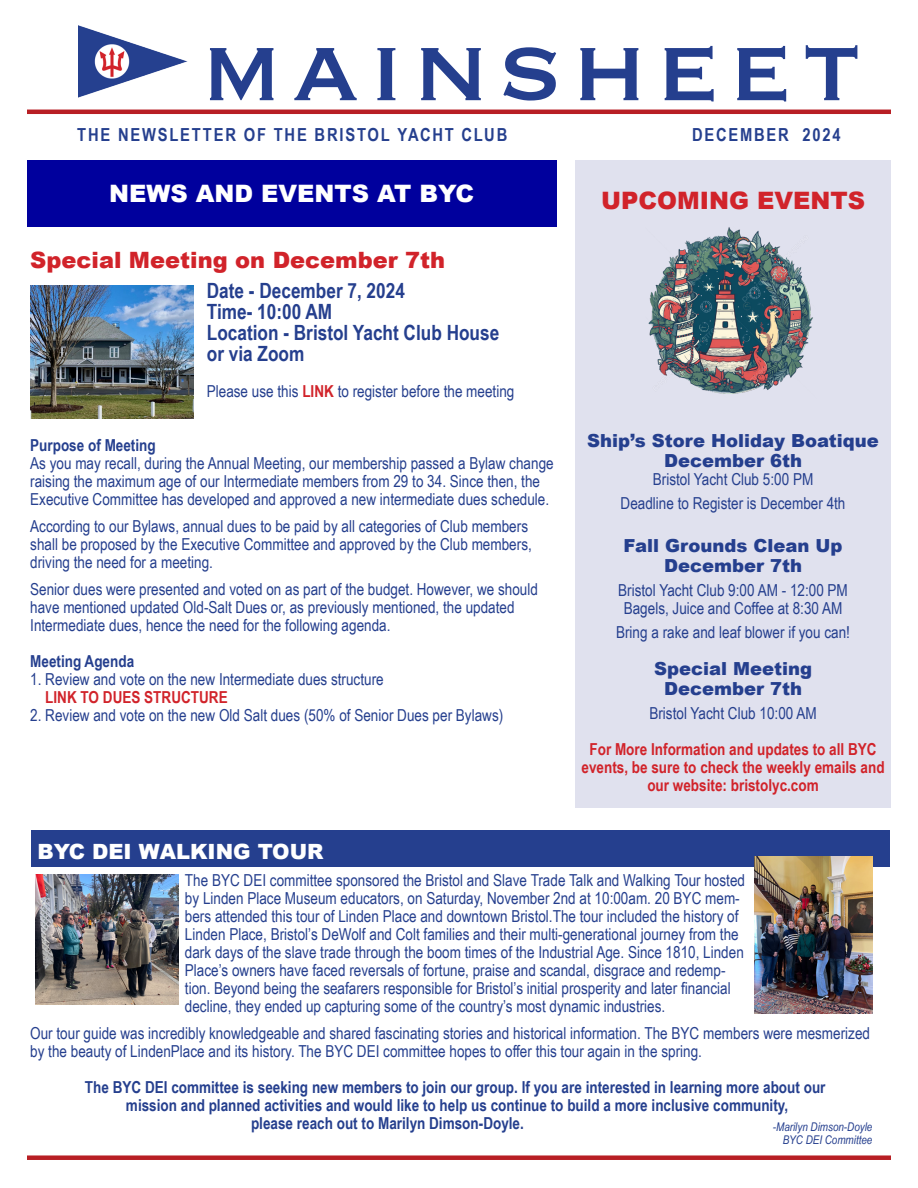
<style>
.page{position:relative;width:918px;height:1188px;background:#fff}
.page>*{position:absolute;margin:0;border:0;box-sizing:border-box;transform-origin:0 0}
.t1{font:118.5px "Copperplate";letter-spacing:.06em;color:#253f8e}
.t2{font:900 24px "Arial";color:#fff}
.t3{font:900 24px "Arial";color:#d1232a}
.t4{font:900 22.5px "Arial";color:#d1232a}
.t5{font:700 21px "Arial Narrow";color:#253f8e}
.t6{font:900 21px "Arial";color:#fff}
.t7{font:900 18px "Arial";color:#253f8e}
.t8{font:700 18px "Arial Narrow";letter-spacing:.1em;color:#253f8e}
.t9{font:16.5px/18px "Arial Narrow";color:#253f8e}
.t10{font:700 16.5px "Arial Narrow";color:#253f8e}
.t11{font:700 16.5px/18px "Arial Narrow";color:#d1232a;text-align:center}
.t12{font:italic 12px "Arial Narrow";color:#253f8e}
.s1{font-weight:700;color:#d1232a}
</style>
<div class="page">
<hr style="left:27px;top:110px;width:864px;height:4px;background:#b81f24">
<img style="left:78px;top:25px;width:109px;height:72px">
<div style="left:27px;top:1155px;width:864px;height:5px;background:#b81f24"></div>
<div style="left:27px;top:160px;width:529px;height:67px;background:#00009d"></div>
<div style="left:575px;top:160px;width:316px;height:648px;background:#e0e1ee"></div>
<img style="left:30px;top:285px;width:163px;height:134px">
<img style="left:648px;top:227px;width:165px;height:167px">
<img style="left:36px;top:875px;width:142px;height:129px">
<div style="left:31px;top:830px;width:859px;height:37px;background:#253f8e"></div>
<img style="left:755px;top:856px;width:117px;height:157px">
<p class="t1" style="left:199px;top:-9px;width:664px">mainsheet</p>
<p class="t8" style="left:77px;top:121px;width:432px">THE NEWSLETTER OF THE BRISTOL YACHT CLUB</p>
<p class="t8" style="left:692px;top:121px;width:150px">DECEMBER 2024</p>
<p class="t2" style="left:109px;top:176px;width:366px">NEWS AND EVENTS AT BYC</p>
<p class="t4" style="left:30px;top:243px;width:417px">Special Meeting on December 7th</p>
<p class="t5" style="left:207px;top:275px;width:200px">Date - December 7, 2024</p>
<p class="t5" style="left:207px;top:296px;width:127px">Time- 10:00 AM</p>
<p class="t5" style="left:207px;top:317px;width:294px">Location - Bristol Yacht Club House</p>
<p class="t5" style="left:207px;top:338px;width:99px">or via Zoom</p>
<p class="t9" style="left:207px;top:381px;width:309px">Please use this <span class="s1">LINK</span> to register before the meeting</p>
<p class="t10" style="left:30px;top:433px;width:127px">Purpose of Meeting</p>
<p class="t9" style="left:30px;top:453px;width:525px">As you may recall, during the Annual Meeting, our membership passed a Bylaw change</p>
<p class="t9" style="left:30px;top:471px;width:511px">raising the maximum age of our Intermediate members from 29 to 34. Since then, the</p>
<p class="t9" style="left:30px;top:489px;width:520px">Executive Committee has developed and approved a new intermediate dues schedule.</p>
<p class="t9" style="left:30px;top:516px;width:503px">According to our Bylaws, annual dues to be paid by all categories of Club members shall be proposed by the Executive Committee and approved by the Club members, driving the need for a meeting.</p>
<p class="t9" style="left:30px;top:579px;width:509px">Senior dues were presented and voted on as part of the budget. However, we should have mentioned updated Old-Salt Dues or, as previously mentioned, the updated</p>
<p class="t9" style="left:30px;top:615px;width:362px">Intermediate dues, hence the need for the following agenda.</p>
<p class="t10" style="left:30px;top:649px;width:105px">Meeting Agenda</p>
<p class="t9" style="left:30px;top:669px;width:355px">1. Review and vote on the new Intermediate dues structure</p>
<p class="t11" style="left:45px;top:687px;width:184px">LINK TO DUES STRUCTURE</p>
<p class="t9" style="left:30px;top:705px;width:475px">2. Review and vote on the new Old Salt dues (50% of Senior Dues per Bylaws)</p>
<p class="t6" style="left:37px;top:837px;width:288px">BYC DEI WALKING TOUR</p>
<p class="t3" style="left:601px;top:183px;width:265px">UPCOMING EVENTS</p>
<p class="t7" style="left:587px;top:428px;width:293px">Ship’s Store Holiday Boatique</p>
<p class="t7" style="left:664px;top:447px;width:140px">December 6th</p>
<p class="t9" style="left:653px;top:469px;width:162px">Bristol Yacht Club 5:00 PM</p>
<p class="t9" style="left:621px;top:493px;width:226px">Deadline to Register is December 4th</p>
<p class="t7" style="left:624px;top:533px;width:220px">Fall Grounds Clean Up</p>
<p class="t7" style="left:664px;top:552px;width:140px">December 7th</p>
<p class="t9" style="left:618px;top:580px;width:231px">Bristol Yacht Club 9:00 AM - 12:00 PM</p>
<p class="t9" style="left:624px;top:598px;width:220px">Bagels, Juice and Coffee at 8:30 AM</p>
<p class="t9" style="left:616px;top:622px;width:235px">Bring a rake and leaf blower if you can!</p>
<p class="t7" style="left:654px;top:656px;width:160px">Special Meeting</p>
<p class="t7" style="left:664px;top:675px;width:140px">December 7th</p>
<p class="t9" style="left:649px;top:703px;width:169px">Bristol Yacht Club 10:00 AM</p>
<p class="t11" style="left:582px;top:739px;width:305px">For More Information and updates to all BYC events, be sure to check the weekly emails and our website: bristolyc.com</p>
<p class="t9" style="left:185px;top:871px;width:562px">The BYC DEI committee sponsored the Bristol and Slave Trade Talk and Walking Tour hosted by Linden Place Museum educators, on Saturday, November 2nd at 10:00am. 20 BYC mem&shy;bers attended this tour of Linden Place and downtown Bristol.The tour included the history of Linden Place, Bristol’s DeWolf and Colt families and their multi-generational journey from the dark days of the slave trade through the boom times of the Industrial Age. Since 1810, Linden Place’s owners have faced reversals of fortune, praise and scandal, disgrace and redemp&shy;tion. Beyond being the seafarers responsible for Bristol’s initial prosperity and later financial decline, they ended up capturing some of the country’s most dynamic industries.</p>
<p class="t9" style="left:30px;top:1024px;width:841px">Our tour guide was incredibly knowledgeable and shared fascinating stories and historical information. The BYC members were mesmerized by the beauty of LindenPlace and its history. The BYC DEI committee hopes to offer this tour again in the spring.</p>
<p class="t10" style="left:85px;top:1075px;width:742px">The BYC DEI committee is seeking new members to join our group. If you are interested in learning more about our</p>
<p class="t10" style="left:126px;top:1093px;width:664px">mission and planned activities and would like to help us continue to build a more inclusive community,</p>
<p class="t10" style="left:251px;top:1111px;width:274px">please reach out to Marilyn Dimson-Doyle.</p>
<p class="t12" style="left:773px;top:1118px;width:101px">-Marilyn Dimson-Doyle</p>
<p class="t12" style="left:783px;top:1132px;width:91px">BYC DEI Committee</p>
</div>
